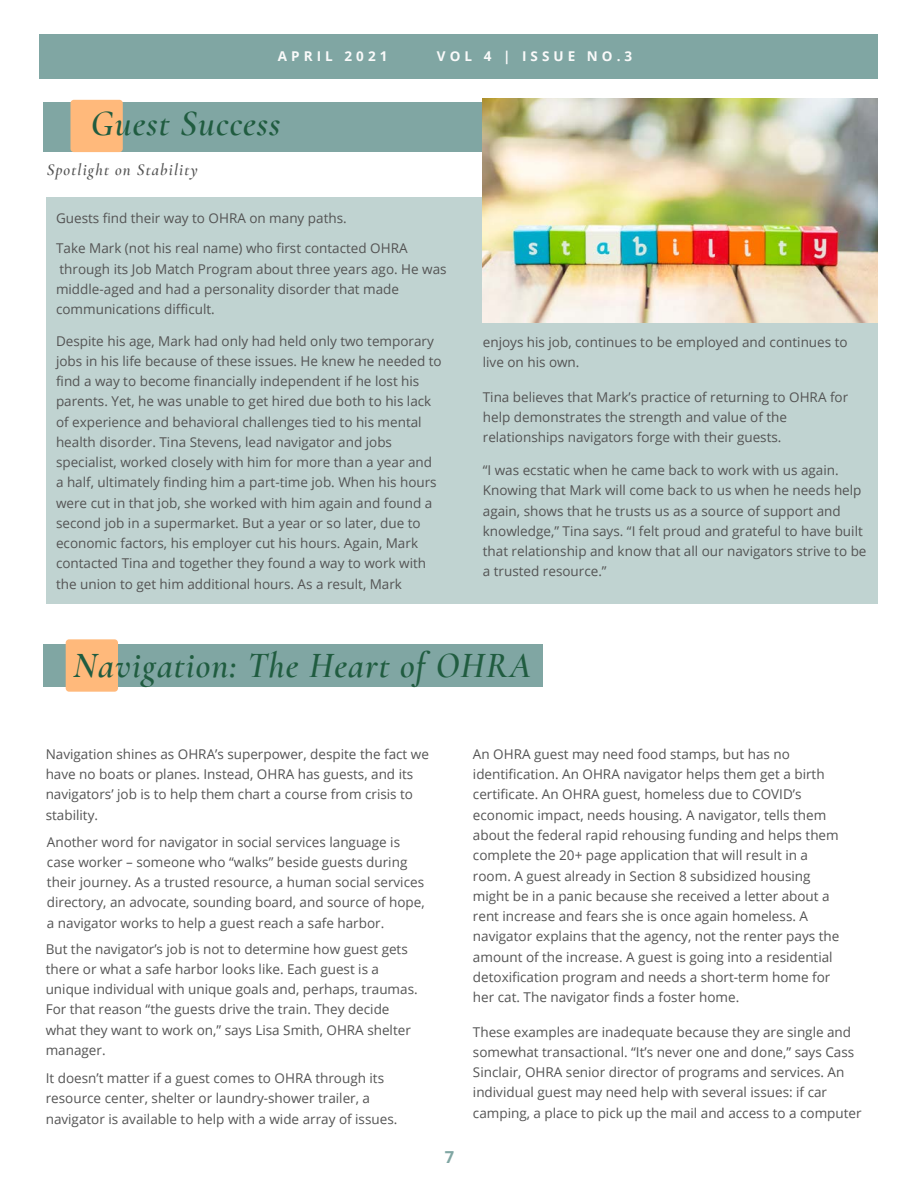
<style>
.page{position:relative;width:918px;height:1188px;background:#fff}
.page>*{position:absolute;margin:0;border:0;box-sizing:border-box;transform-origin:0 0}
.t1{font:italic 600 36px "Cormorant Garamond";letter-spacing:.03em;color:#205c40}
.t2{font:italic 600 16.5px "Cormorant Garamond";letter-spacing:.07em;color:#545454}
.t3{font:700 16.5px "Open Sans";color:#80a6a3}
.t4{font:13.5px/20.2px "Open Sans";color:#545454}
.t5{font:700 13.5px "Open Sans";letter-spacing:.3em;color:#fafafa}
</style>
<div class="page">
<div style="left:46px;top:197px;width:831px;height:407px;background:#c0d3d1"></div>
<div style="left:43px;top:644px;width:500px;height:43px;background:#80a6a3"></div>
<div style="left:66px;top:639px;width:52px;height:53px;background:#ffb97b;border-radius:3px"></div>
<div style="left:40px;top:34px;width:838px;height:45px;background:#80a6a3"></div>
<div style="left:43px;top:102px;width:440px;height:50px;background:#80a6a3"></div>
<div style="left:70px;top:100px;width:53px;height:52px;background:#ffb97b;border-radius:3px"></div>
<img style="left:483px;top:98px;width:395px;height:224px">
<p class="t5" style="left:278px;top:47px;width:111px">APRIL 2021</p>
<p class="t5" style="left:437px;top:47px;width:197px">VOL 4 | ISSUE NO.3</p>
<p class="t1" style="left:91px;top:101px;width:191px">Guest Success</p>
<p class="t2" style="left:47px;top:160px;width:153px">Spotlight on Stability</p>
<p class="t4" style="left:56px;top:208px;width:292px">Guests find their way to OHRA on many paths.</p>
<p class="t4" style="left:56px;top:238px;width:392px">Take Mark (not his real name) who first contacted OHRA through its Job Match Program about three years ago. He was middle-aged and had a personality disorder that made communications difficult.</p>
<p class="t4" style="left:56px;top:330px;width:387px">Despite his age, Mark had only had held only two temporary jobs in his life because of these issues. He knew he needed to find a way to become financially independent if he lost his parents. Yet, he was unable to get hired due both to his lack of experience and behavioral challenges tied to his mental health disorder. Tina Stevens, lead navigator and jobs specialist, worked closely with him for more than a year and a half, ultimately finding him a part-time job. When his hours were cut in that job, she worked with him again and found a second job in a supermarket. But a year or so later, due to economic factors, his employer cut his hours. Again, Mark contacted Tina and together they found a way to work with the union to get him additional hours. As a result, Mark</p>
<p class="t4" style="left:483px;top:332px;width:366px">enjoys his job, continues to be employed and continues to live on his own.</p>
<p class="t4" style="left:483px;top:386px;width:367px">Tina believes that Mark’s practice of returning to OHRA for help demonstrates the strength and value of the relationships navigators forge with their guests.</p>
<p class="t4" style="left:483px;top:460px;width:385px">“I was ecstatic when he came back to work with us again.<br>Knowing that Mark will come back to us when he needs help again, shows that he trusts us as a source of support and knowledge,” Tina says. “I felt proud and grateful to have built that relationship and know that all our navigators strive to be a trusted resource.”</p>
<p class="t1" style="left:74px;top:643px;width:459px">Navigation: The Heart of OHRA</p>
<p class="t4" style="left:46px;top:744px;width:385px">Navigation shines as OHRA’s superpower, despite the fact we have no boats or planes. Instead, OHRA has guests, and its navigators’ job is to help them chart a course from crisis to stability.</p>
<p class="t4" style="left:47px;top:831px;width:379px">Another word for navigator in social services language is case worker – someone who “walks” beside guests during their journey. As a trusted resource, a human social services directory, an advocate, sounding board, and source of hope, a navigator works to help a guest reach a safe harbor.</p>
<p class="t4" style="left:46px;top:938px;width:373px">But the navigator’s job is not to determine how guest gets there or what a safe harbor looks like. Each guest is a unique individual with unique goals and, perhaps, traumas.<br>For that reason “the guests drive the train. They decide what they want to work on,” says Lisa Smith, OHRA shelter manager.</p>
<p class="t4" style="left:46px;top:1068px;width:353px">It doesn’t matter if a guest comes to OHRA through its resource center, shelter or laundry-shower trailer, a navigator is available to help with a wide array of issues.</p>
<p class="t3" style="left:445px;top:1145px;width:11px">7</p>
<p class="t4" style="left:473px;top:744px;width:353px">An OHRA guest may need food stamps, but has no identification. An OHRA navigator helps them get a birth certificate. An OHRA guest, homeless due to COVID’s</p>
<p class="t4" style="left:473px;top:804px;width:368px">economic impact, needs housing. A navigator, tells them about the federal rapid rehousing funding and helps them complete the 20+ page application that will result in a room. A guest already in Section 8 subsidized housing might be in a panic because she received a letter about a rent increase and fears she is once again homeless. A navigator explains that the agency, not the renter pays the amount of the increase. A guest is going into a residential detoxification program and needs a short-term home for her cat. The navigator finds a foster home.</p>
<p class="t4" style="left:473px;top:1021px;width:390px">These examples are inadequate because they are single and somewhat transactional. “It’s never one and done,” says Cass Sinclair, OHRA senior director of programs and services. An individual guest may need help with several issues: if car camping, a place to pick up the mail and access to a computer</p>
</div>
